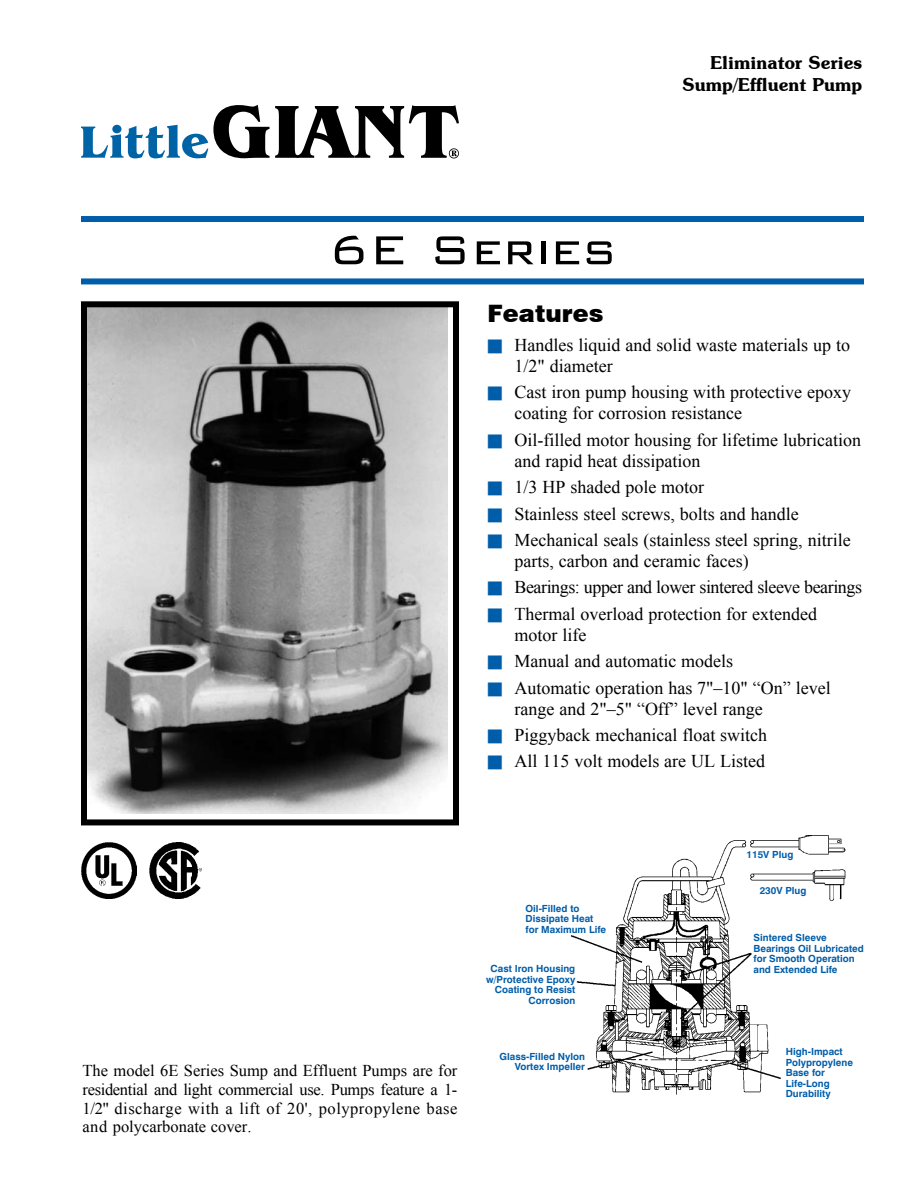
<style>
.page{position:relative;width:918px;height:1188px;background:#fff}
.page>*{position:absolute;margin:0;border:0;box-sizing:border-box;transform-origin:0 0}
.t1{font:300 54px "Bank Gothic BT";color:#000}
.t2{font:900 24px "Swiss 721 BT";color:#000}
.t3{font:18px/21px "Times New Roman";color:#000}
.t4{font:18px "Times New Roman";letter-spacing:-.025em;color:#000}
.t5{font:600 18px/21.6px "Souvenir IT Cby BT";color:#000;text-align:right}
.t6{font:16.5px/18.9px "Times New Roman";letter-spacing:.03em;color:#000;text-align:justify}
.t7{font:700 9.9px/10.5px "Swiss 721 BT";color:#005daa}
.s1{color:#005daa}
</style>
<div class="page">
<img style="left:88px;top:308px;width:359px;height:506px">
<div style="left:81px;top:301px;width:378px;height:524px;border:6px solid #000"></div>
<img style="left:571px;top:835px;width:275px;height:260px">
<div style="left:81px;top:216px;width:783px;height:6px;background:#005daa"></div>
<div style="left:81px;top:278px;width:783px;height:6px;background:#005daa"></div>
<img style="left:81px;top:843px;width:56px;height:55px">
<img style="left:150px;top:843px;width:51px;height:55px">
<svg style="left:81px;top:105px;width:378px;height:53px"></svg>
<h1 class="t1" style="left:329px;top:222px;width:289px">6E Series</h1>
<p class="t5" style="left:683px;top:52px;width:181px">Eliminator Series<br>Sump/Effluent Pump</p>
<h2 class="t2" style="left:488px;top:299px;width:118px">Features</h2>
<p class="t3" style="left:515px;top:334px;width:337px;text-indent:-27px"><span class="s1">■</span> Handles liquid and solid waste materials up to<br>1/2" diameter</p>
<p class="t3" style="left:515px;top:382px;width:338px;text-indent:-27px"><span class="s1">■</span> Cast iron pump housing with protective epoxy coating for corrosion resistance</p>
<p class="t3" style="left:515px;top:429px;width:348px;text-indent:-27px"><span class="s1">■</span> Oil-filled motor housing for lifetime lubrication and rapid heat dissipation</p>
<p class="t3" style="left:488px;top:476px;width:218px"><span class="s1">■</span> 1/3 HP shaded pole motor</p>
<p class="t3" style="left:488px;top:503px;width:313px"><span class="s1">■</span> Stainless steel screws, bolts and handle</p>
<p class="t3" style="left:515px;top:529px;width:338px;text-indent:-27px"><span class="s1">■</span> Mechanical seals (stainless steel spring, nitrile parts, carbon and ceramic faces)</p>
<p class="t4" style="left:488px;top:575px;width:376px"><span class="s1">■</span> Bearings: upper and lower sintered sleeve bearings</p>
<p class="t3" style="left:515px;top:603px;width:304px;text-indent:-27px"><span class="s1">■</span> Thermal overload protection for extended motor life</p>
<p class="t3" style="left:488px;top:650px;width:247px"><span class="s1">■</span> Manual and automatic models</p>
<p class="t3" style="left:514px;top:677px;width:318px;text-indent:-27px"><span class="s1">■</span> Automatic operation has 7"–10" “On” level range and 2"–5" “Off” level range</p>
<p class="t3" style="left:488px;top:724px;width:281px"><span class="s1">■</span> Piggyback mechanical float switch</p>
<p class="t3" style="left:488px;top:751px;width:279px"><span class="s1">■</span> All 115 volt models are UL Listed</p>
<p class="t7" style="left:747px;top:850px;width:48px">115V Plug</p>
<p class="t7" style="left:760px;top:885px;width:48px">230V Plug</p>
<p class="t6" style="left:82px;top:1061px;width:377px">The model 6E Series Sump and Effluent Pumps are for residential and light commercial use. Pumps feature a 1- 1/2" discharge with a lift of 20', polypropylene base and polycarbonate cover.</p>
<p class="t7" style="left:526px;top:903px;width:82px">Oil-Filled to<br>Dissipate Heat for Maximum Life</p>
<p class="t7" style="left:754px;top:933px;width:112px">Sintered Sleeve<br>Bearings Oil Lubricated for Smooth Operation</p>
<p class="t7" style="left:491px;top:963px;width:86px">Cast Iron Housing</p>
<p class="t7" style="left:754px;top:964px;width:85px">and Extended Life</p>
<p class="t7" style="left:486px;top:974px;width:91px;text-align:right">w/Protective Epoxy<br>Coating to Resist<br>Corrosion</p>
<p class="t7" style="left:500px;top:1051px;width:87px;text-align:right">Glass-Filled Nylon<br>Vortex Impeller</p>
<p class="t7" style="left:786px;top:1046px;width:69px">High-Impact<br>Polypropylene<br>Base for<br>Life-Long<br>Durability</p>
</div>
